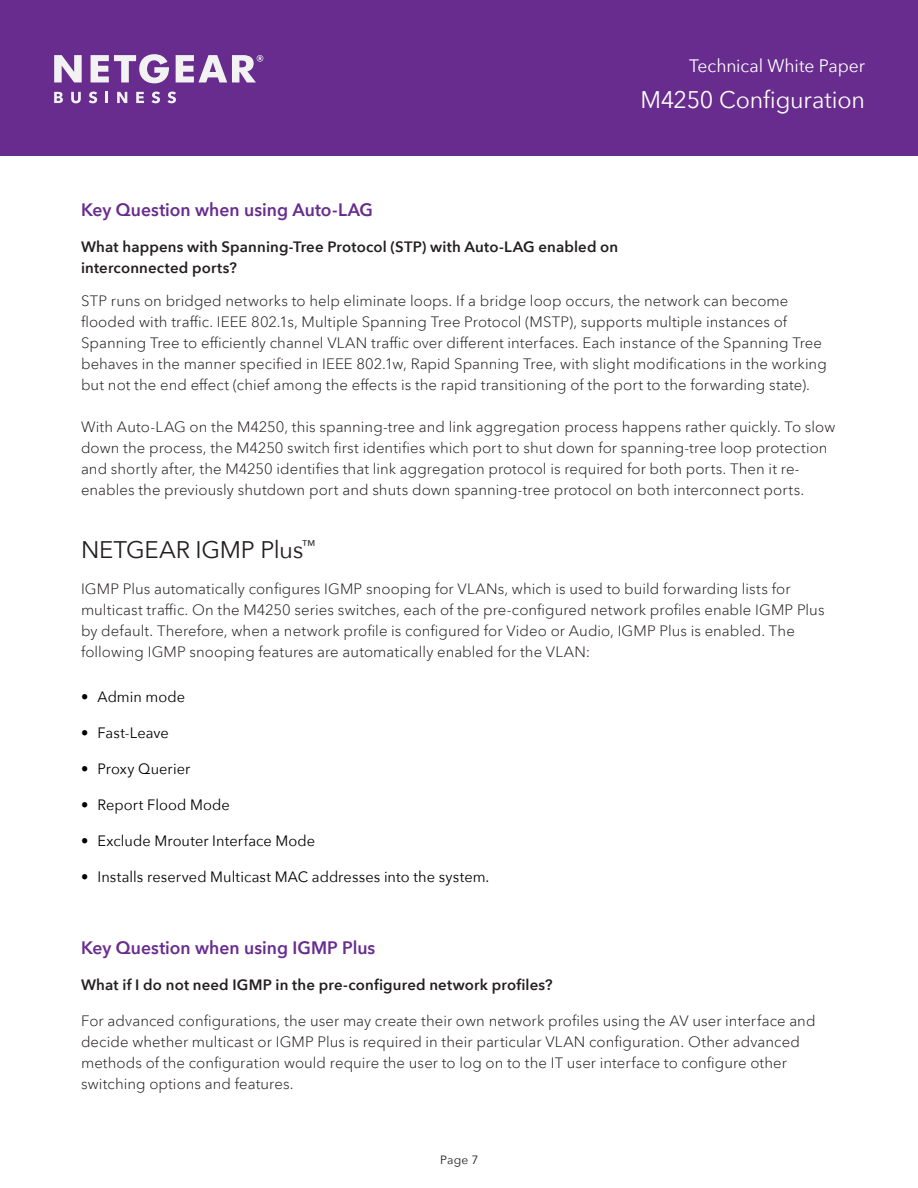
<style>
.page{position:relative;width:918px;height:1188px;background:#fff}
.page>*{position:absolute;margin:0;border:0;box-sizing:border-box;transform-origin:0 0}
.t1{font:24px "Avenir Next";letter-spacing:-.01em;color:#fff}
.Body_Copy_-_Avenie_N{font:24px "Avenir Next";letter-spacing:-.01em;color:#231f20}
.Body_Copy{font:600 18px "Avenir Next";color:#672c8e}
.t2{font:18px "Avenir Next";letter-spacing:-.005em;color:#fff}
.Body_Copy_-_Avenie_N-2{font:300 15px/21px "Avenir Next LT Pro";letter-spacing:.005em;color:#231f20}
.Body_Copy_-_Avenie_N-3{font:600 15px/21px "Avenir Next";letter-spacing:.01em;color:#231f20}
.t3{font:15px "Avenir Next";letter-spacing:.005em;color:#000001}
.t4{font:12px "Avenir Next";color:#231f20}
</style>
<div class="page">
<div style="left:0;top:0;width:918px;height:156px;background:#672c8e"></div>
<svg style="left:54px;top:92px;width:9px;height:11px"></svg>
<svg style="left:71px;top:92px;width:10px;height:11px"></svg>
<svg style="left:89px;top:92px;width:8px;height:11px"></svg>
<svg style="left:106px;top:92px;width:2px;height:11px"></svg>
<svg style="left:117px;top:92px;width:10px;height:11px"></svg>
<svg style="left:136px;top:92px;width:8px;height:11px"></svg>
<svg style="left:152px;top:92px;width:8px;height:11px"></svg>
<svg style="left:167px;top:92px;width:9px;height:11px"></svg>
<svg style="left:176px;top:55px;width:87px;height:27px"></svg>
<svg style="left:91px;top:54px;width:78px;height:29px"></svg>
<svg style="left:54px;top:55px;width:28px;height:27px"></svg>
<p class="t2" style="left:689px;top:51px;width:177px">Technical White Paper</p>
<h1 class="t1" style="left:640px;top:79px;width:226px">M4250 Configuration</h1>
<p class="Body_Copy" style="left:81px;top:194px;width:294px">Key Question when using Auto-LAG</p>
<p class="Body_Copy_-_Avenie_N-3" style="left:81px;top:236px;width:539px">What happens with Spanning-Tree Protocol (STP) with Auto-LAG enabled on interconnected ports?</p>
<p class="Body_Copy_-_Avenie_N-2" style="left:81px;top:290px;width:747px">STP runs on bridged networks to help eliminate loops. If a bridge loop occurs, the network can become flooded with traffic. IEEE 802.1s, Multiple Spanning Tree Protocol (MSTP), supports multiple instances of Spanning Tree to efficiently channel VLAN traffic over different interfaces. Each instance of the Spanning Tree behaves in the manner specified in IEEE 802.1w, Rapid Spanning Tree, with slight modifications in the working but not the end effect (chief among the effects is the rapid transitioning of the port to the forwarding state).</p>
<p class="Body_Copy_-_Avenie_N-2" style="left:81px;top:416px;width:756px">With Auto-LAG on the M4250, this spanning-tree and link aggregation process happens rather quickly. To slow down the process, the M4250 switch first identifies which port to shut down for spanning-tree loop protection and shortly after, the M4250 identifies that link aggregation protocol is required for both ports. Then it re&shy;enables the previously shutdown port and shuts down spanning-tree protocol on both interconnect ports.</p>
<p class="Body_Copy_-_Avenie_N" style="left:81px;top:529px;width:236px">NETGEAR IGMP Plus<sup>™</sup></p>
<p class="Body_Copy_-_Avenie_N-2" style="left:81px;top:578px;width:745px">IGMP Plus automatically configures IGMP snooping for VLANs, which is used to build forwarding lists for multicast traffic. On the M4250 series switches, each of the pre-configured network profiles enable IGMP Plus by default. Therefore, when a network profile is configured for Video or Audio, IGMP Plus is enabled. The following IGMP snooping features are automatically enabled for the VLAN:</p>
<p class="t3" style="left:81px;top:684px;width:106px">• Admin mode</p>
<p class="t3" style="left:81px;top:720px;width:89px">• Fast-Leave</p>
<p class="t3" style="left:81px;top:756px;width:111px">• Proxy Querier</p>
<p class="t3" style="left:81px;top:792px;width:150px">• Report Flood Mode</p>
<p class="t3" style="left:81px;top:828px;width:236px">• Exclude Mrouter Interface Mode</p>
<p class="t3" style="left:81px;top:864px;width:410px">• Installs reserved Multicast MAC addresses into the system.</p>
<p class="Body_Copy" style="left:81px;top:932px;width:296px">Key Question when using IGMP Plus</p>
<p class="Body_Copy_-_Avenie_N-3" style="left:81px;top:974px;width:473px">What if I do not need IGMP in the pre-configured network profiles?</p>
<p class="Body_Copy_-_Avenie_N-2" style="left:81px;top:1010px;width:736px">For advanced configurations, the user may create their own network profiles using the AV user interface and decide whether multicast or IGMP Plus is required in their particular VLAN configuration. Other advanced methods of the configuration would require the user to log on to the IT user interface to configure other switching options and features.</p>
<p class="t4" style="left:440px;top:1150px;width:40px">Page 7</p>
</div>
